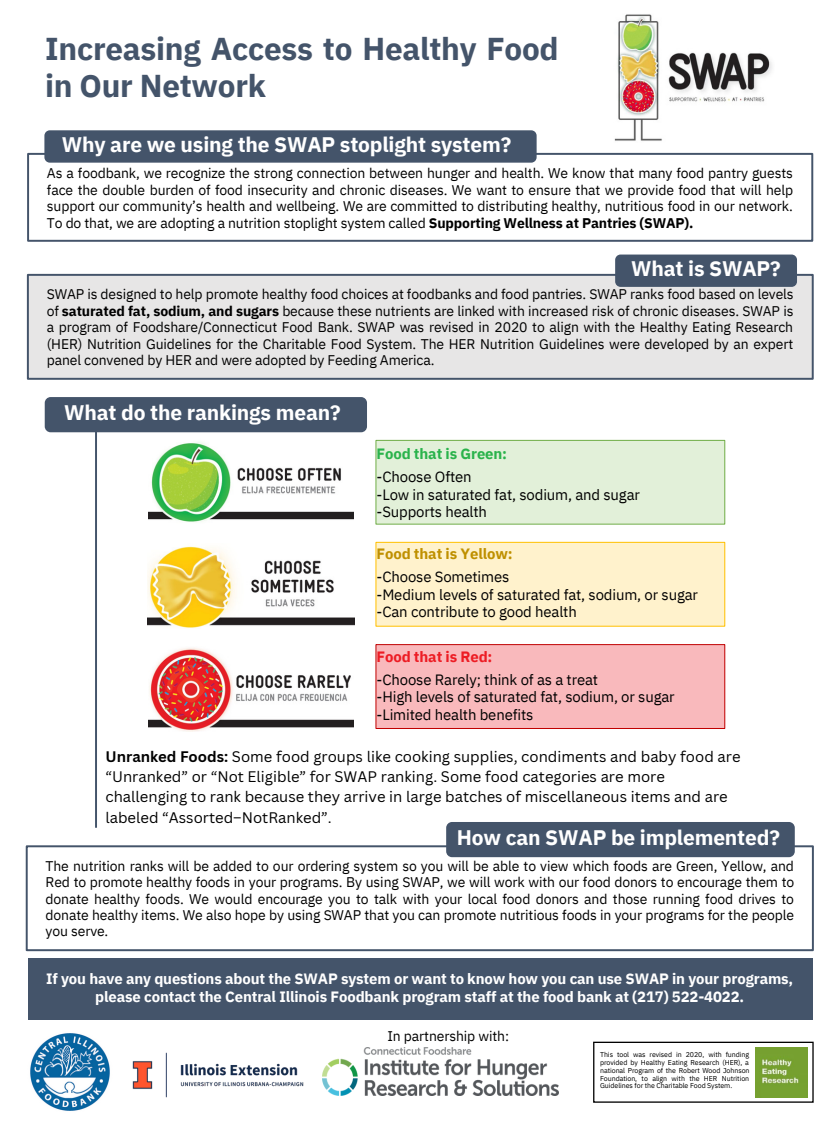
<style>
.page{position:relative;width:840px;height:1121px;background:#fff}
.page>*{position:absolute;margin:0;border:0;box-sizing:border-box;transform-origin:0 0}
.t1{font:700 31.5px/37.4px "IBM Plex Sans";letter-spacing:-.01em;color:#44546a}
.t2{font:700 21px "IBM Plex Sans";letter-spacing:-.01em;color:#fff}
.t3{font:14.96px "IBM Plex Sans";letter-spacing:-.01em;color:#000}
.t4{font:14.88px/20.4px "Canva Sans";color:#000}
.t5{font:14.88px/17.4px "IBM Plex Sans";letter-spacing:-.01em;color:#000}
.t6{font:700 14.88px/17.8px "IBM Plex Sans";letter-spacing:-.01em;color:#fff;text-align:center}
.t7{font:700 14.88px "IBM Plex Sans";letter-spacing:-.01em;color:#bf9000}
.t8{font:700 14.88px "IBM Plex Sans";letter-spacing:-.01em;color:#2ab34b}
.t9{font:700 14.88px "IBM Plex Sans";letter-spacing:-.01em;color:#ed1c24}
.t10{font:14px/16.4px "IBM Plex Sans";letter-spacing:-.01em;color:#000;text-align:justify}
.t11{font:7px/7.9px "IBM Plex Sans";letter-spacing:-.01em;color:#000;text-align:justify}
.s1{font-weight:700}
</style>
<div class="page">
<img style="left:322px;top:1047px;width:237px;height:47px">
<div style="left:28px;top:958px;width:784px;height:61px;background:#44546a"></div>
<div style="left:27px;top:153px;width:786px;height:89px;border:2px solid #44546a"></div>
<div style="left:44px;top:130px;width:493px;height:33px;background:#44546a;border-radius:5px"></div>
<img style="left:614px;top:14px;width:158px;height:127px">
<div style="left:26px;top:845px;width:788px;height:106px;border:2px solid #44546a"></div>
<div style="left:446px;top:821px;width:349px;height:36px;background:#44546a;border-radius:6px"></div>
<img style="left:148px;top:442px;width:206px;height:80px">
<img style="left:147px;top:546px;width:208px;height:82px">
<img style="left:148px;top:648px;width:206px;height:83px">
<div style="left:376px;top:440px;width:349px;height:84px;background:#e2f0d9"></div>
<div style="left:376px;top:440px;width:349px;height:84px;border:1px solid #70ad47"></div>
<div style="left:376px;top:644px;width:349px;height:84px;background:#f9b9bc"></div>
<div style="left:376px;top:644px;width:349px;height:84px;border:1px solid #c00000"></div>
<div style="left:376px;top:542px;width:349px;height:84px;background:#fff2cc"></div>
<div style="left:376px;top:542px;width:349px;height:84px;border:1px solid #ffc000"></div>
<hr style="left:95px;top:405px;width:2px;height:422px;background:#44546a">
<div style="left:45px;top:397px;width:322px;height:35px;background:#44546a;border-radius:6px"></div>
<div style="left:28px;top:275px;width:785px;height:104px;background:#e7e6e6"></div>
<div style="left:27px;top:274px;width:787px;height:106px;border:2px solid #44546a"></div>
<div style="left:615px;top:254px;width:182px;height:33px;background:#44546a;border-radius:5px"></div>
<img style="left:756px;top:1047px;width:52px;height:49px">
<div style="left:593px;top:1041px;width:221px;height:61px;border:1px solid #000"></div>
<img style="left:30px;top:1033px;width:80px;height:78px">
<img style="left:132px;top:1052px;width:172px;height:46px">
<h1 class="t1" style="left:45px;top:29px;width:515px">Increasing Access to Healthy Food in Our Network</h1>
<h2 class="t2" style="left:62px;top:130px;width:451px">Why are we using the SWAP stoplight system?</h2>
<p class="t10" style="left:47px;top:165px;width:748px">As a foodbank, we recognize the strong connection between hunger and health. We know that many food pantry guests face the double burden of food insecurity and chronic diseases. We want to ensure that we provide food that will help support our community’s health and wellbeing. We are committed to distributing healthy, nutritious food in our network.<br>To do that, we are adopting a nutrition stoplight system called <span class="s1">Supporting Wellness at Pantries (SWAP).</span></p>
<h2 class="t2" style="left:631px;top:255px;width:151px">What is SWAP?</h2>
<p class="t10" style="left:47px;top:286px;width:748px">SWAP is designed to help promote healthy food choices at foodbanks and food pantries. SWAP ranks food based on levels of <span class="s1">saturated fat, sodium, and sugars</span> because these nutrients are linked with increased risk of chronic diseases. SWAP is a program of Foodshare/Connecticut Food Bank. SWAP was revised in 2020 to align with the Healthy Eating Research (HER) Nutrition Guidelines for the Charitable Food System. The HER Nutrition Guidelines were developed by an expert panel convened by HER and were adopted by Feeding America.</p>
<h2 class="t2" style="left:64px;top:398px;width:278px">What do the rankings mean?</h2>
<p class="t8" style="left:377px;top:443px;width:132px">Food that is Green:</p>
<p class="t3" style="left:377px;top:466px;width:97px">-Choose Often</p>
<p class="t5" style="left:377px;top:485px;width:265px;line-height:17.8px">-Low in saturated fat, sodium, and sugar -Supports health</p>
<p class="t7" style="left:377px;top:544px;width:138px">Food that is Yellow:</p>
<p class="t5" style="left:377px;top:568px;width:323px">-Choose Sometimes<br>-Medium levels of saturated fat, sodium, or sugar -Can contribute to good health</p>
<p class="t9" style="left:377px;top:646px;width:118px">Food that is Red:</p>
<p class="t5" style="left:377px;top:670px;width:300px">-Choose Rarely; think of as a treat<br>-High levels of saturated fat, sodium, or sugar -Limited health benefits</p>
<p class="t4" style="left:105px;top:745px;width:637px"><span class="s1">Unranked Foods:</span> Some food groups like cooking supplies, condiments and baby food are “Unranked” or “Not Eligible” for SWAP ranking. Some food categories are more challenging to rank because they arrive in large batches of miscellaneous items and are labeled “Assorted–NotRanked”.</p>
<h2 class="t2" style="left:457px;top:823px;width:325px">How can SWAP be implemented?</h2>
<p class="t10" style="left:46px;top:857px;width:750px">The nutrition ranks will be added to our ordering system so you will be able to view which foods are Green, Yellow, and Red to promote healthy foods in your programs. By using SWAP, we will work with our food donors to encourage them to donate healthy foods. We would encourage you to talk with your local food donors and those running food drives to donate healthy items. We also hope by using SWAP that you can promote nutritious foods in your programs for the people you serve.</p>
<p class="t6" style="left:46px;top:969px;width:749px">If you have any questions about the SWAP system or want to know how you can use SWAP in your programs, please contact the Central Illinois Foodbank program staff at the food bank at (217) 522-4022.</p>
<p class="t10" style="left:387px;top:1027px;width:123px">In partnership with:</p>
<p class="t11" style="left:600px;top:1050px;width:151px">This tool was revised in 2020, with funding provided by Healthy Eating Research (HER), a national Program of the Robert Wood Johnson Foundation, to align with the HER Nutrition Guidelines for the Charitable Food System.</p>
</div>
